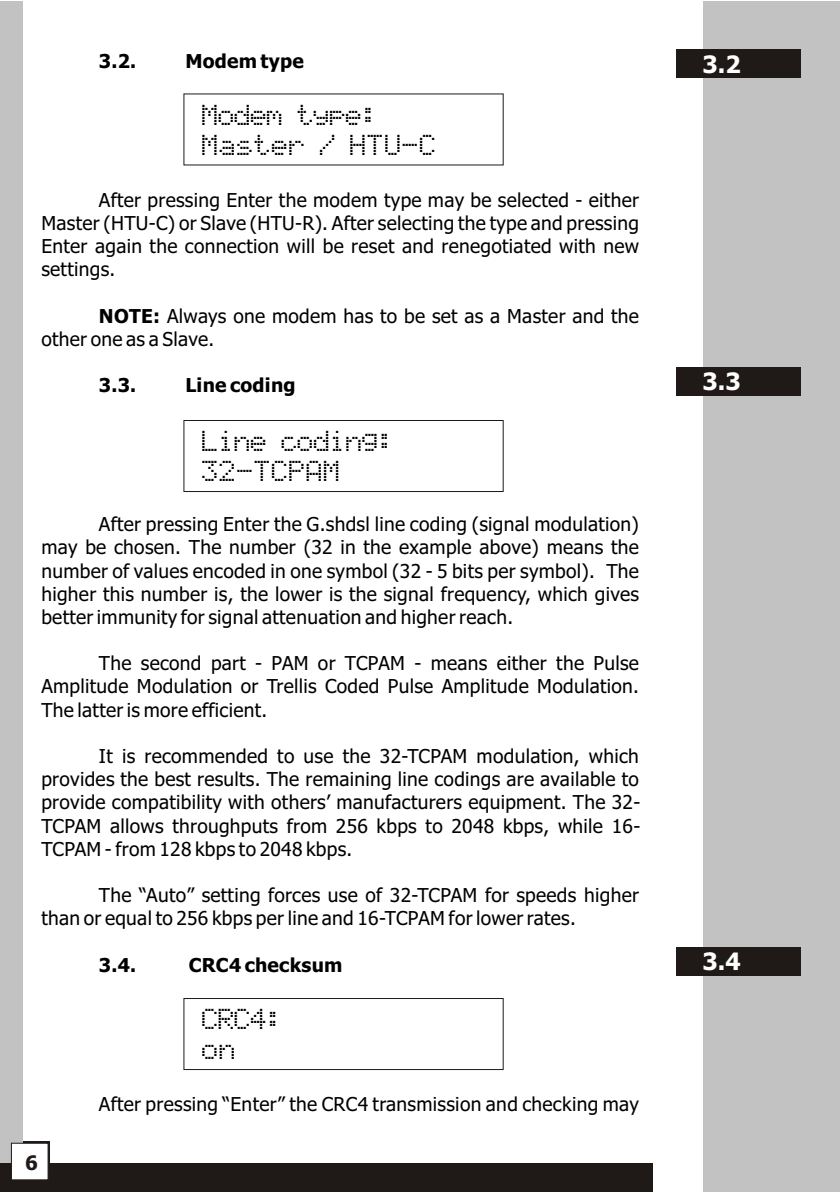
<style>
.page{position:relative;width:840px;height:1192px;background:#fff}
.page>*{position:absolute;margin:0;border:0;box-sizing:border-box;transform-origin:0 0}
.t1{font:24px/30.2px "LCD Display Grid";color:#000}
.t2{font:24px/30.2px "LCD Display Grid";letter-spacing:.025em;color:#000}
.t3{font:700 24px "Tahoma";color:#fff}
.t4{font:700 20px "Tahoma";color:#1f1a17}
.t5{font:19.2px/23.2px "Tahoma";letter-spacing:.015em;color:#000;text-align:justify}
.t6{font:700 19.2px "Tahoma";letter-spacing:.015em;color:#000}
.s1{font-weight:700}
</style>
<div class="page">
<div style="left:4px;top:1141px;width:46px;height:47px;background:#1f1a17"></div>
<div style="left:703px;top:1px;width:137px;height:1191px;background:#c2c2c2"></div>
<div style="left:0;top:1px;width:23px;height:1191px;background:#c2c2c2"></div>
<div style="left:0;top:1164px;width:653px;height:28px;background:#1f1a17"></div>
<div style="left:11px;top:1143px;width:37px;height:37px;background:#fff;border:1px solid #1f1a17"></div>
<div style="left:184px;top:420px;width:319px;height:72px;border:1px solid #1f1a17"></div>
<div style="left:676px;top:50px;width:124px;height:28px;background:#1f1a17"></div>
<div style="left:676px;top:367px;width:124px;height:28px;background:#1f1a17"></div>
<div style="left:676px;top:947px;width:124px;height:28px;background:#1f1a17"></div>
<div style="left:184px;top:998px;width:319px;height:72px;border:1px solid #1f1a17"></div>
<p class="t6" style="left:99px;top:53px;width:39px">3.2.</p>
<p class="t6" style="left:185px;top:53px;width:120px">Modem type</p>
<p class="t2" style="left:203px;top:101px;width:235px">Modem type:<br>Master / HTU-C</p>
<p class="t5" style="left:41px;top:190px;width:599px;text-indent:58px">After pressing Enter the modem type may be selected - either Master (HTU-C) or Slave (HTU-R). After selecting the type and pressing Enter again the connection will be reset and renegotiated with new settings.</p>
<p class="t5" style="left:41px;top:306px;width:599px;text-indent:58px"><span class="s1">NOTE:</span> Always one modem has to be set as a Master and the other one as a Slave.</p>
<p class="t6" style="left:99px;top:378px;width:39px">3.3.</p>
<p class="t6" style="left:185px;top:378px;width:112px">Line coding</p>
<p class="t1" style="left:203px;top:428px;width:194px">Line coding:<br>32-TCPAM</p>
<p class="t5" style="left:41px;top:514px;width:599px;text-indent:58px">After pressing Enter the G.shdsl line coding (signal modulation) may be chosen. The number (32 in the example above) means the number of values encoded in one symbol (32 - 5 bits per symbol). The higher this number is, the lower is the signal frequency, which gives better immunity for signal attenuation and higher reach.</p>
<p class="t5" style="left:41px;top:653px;width:599px;text-indent:58px">The second part - PAM or TCPAM - means either the Pulse Amplitude Modulation or Trellis Coded Pulse Amplitude Modulation.<br>The latter is more efficient.</p>
<p class="t5" style="left:41px;top:746px;width:600px;text-indent:58px">It is recommended to use the 32-TCPAM modulation, which provides the best results. The remaining line codings are available to provide compatibility with others’ manufacturers equipment. The 32- TCPAM allows throughputs from 256 kbps to 2048 kbps, while 16- TCPAM - from 128 kbps to 2048 kbps.</p>
<p class="t5" style="left:41px;top:885px;width:599px;text-indent:58px">The “Auto” setting forces use of 32-TCPAM for speeds higher than or equal to 256 kbps per line and 16-TCPAM for lower rates.</p>
<p class="t6" style="left:99px;top:957px;width:39px">3.4.</p>
<p class="t6" style="left:189px;top:957px;width:155px">CRC4 checksum</p>
<p class="t1" style="left:203px;top:1006px;width:82px">CRC4: on</p>
<p class="t4" style="left:25px;top:1155px;width:14px">6</p>
<p class="t5" style="left:99px;top:1094px;width:542px">After pressing “Enter” the CRC4 transmission and checking may</p>
<p class="t3" style="left:703px;top:54px;width:40px">3.2</p>
<p class="t3" style="left:703px;top:372px;width:40px">3.3</p>
<p class="t3" style="left:703px;top:952px;width:40px">3.4</p>
</div>
